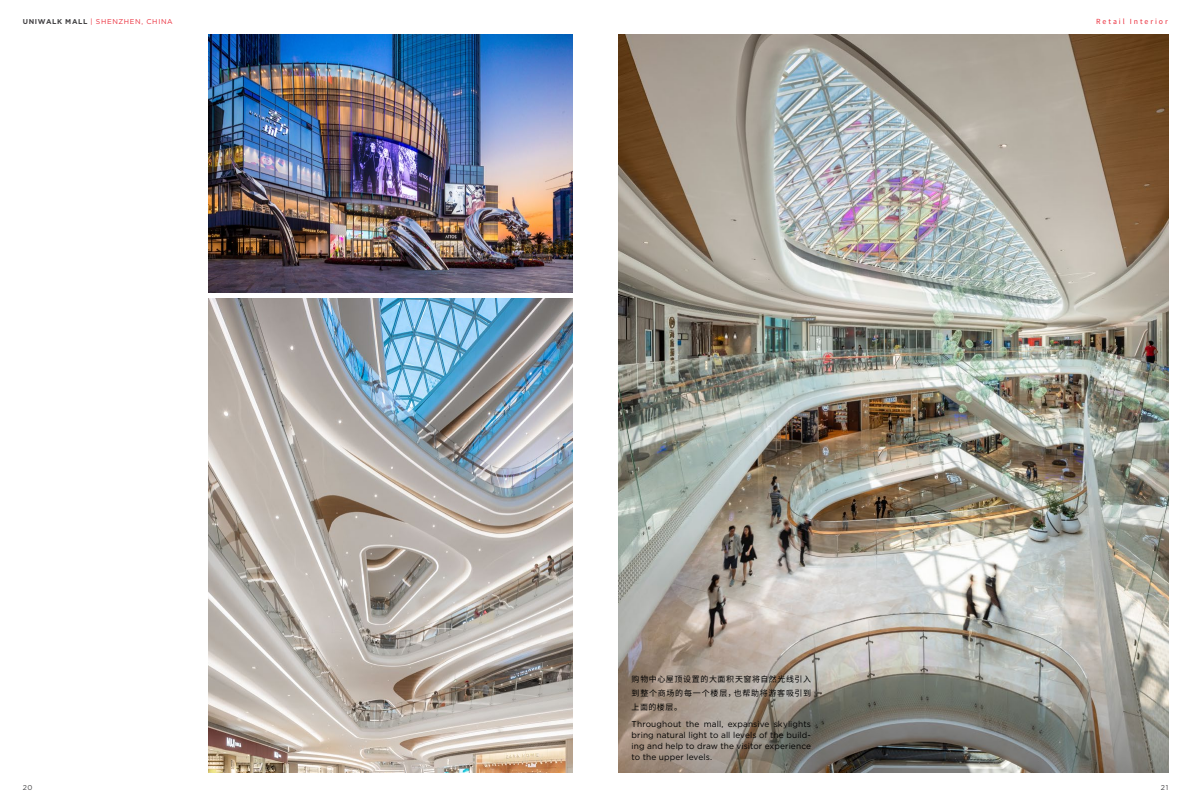
<style>
.page{position:relative;width:1191px;height:808px;background:#fff}
.page>*{position:absolute;margin:0;border:0;box-sizing:border-box;transform-origin:0 0}
.t1{font:8.5px/11px "Gotham";letter-spacing:.01em;color:#000;text-align:justify}
.t2{font:8px/14px "Noto Sans Hans";letter-spacing:.075em;color:#000;text-align:justify}
.t3{font:7px "Gotham";letter-spacing:.1em;color:#eb2c3a}
.t4{font:7px "Noto Sans Hans";letter-spacing:.275em;color:#eb2c3a}
.t5{font:7px "Gotham";color:#414042}
.s1{font-weight:700;color:#414042}
</style>
<div class="page">
<img style="left:208px;top:298px;width:365px;height:474px">
<img style="left:208px;top:34px;width:365px;height:258px">
<img style="left:618px;top:34px;width:550px;height:738px">
<p class="t3" style="left:23px;top:17px;width:152px"><span class="s1">UNIWALK MALL</span> | SHENZHEN, CHINA</p>
<p class="t4" style="left:1096px;top:17px;width:73px">Retail Interior</p>
<p class="t2" style="left:631px;top:673px;width:181px">购物中心屋顶设置的大面积天窗将自然光线引入到整个商场的每一个楼层，也帮助将游客吸引到上面的楼层。</p>
<p class="t1" style="left:631px;top:718px;width:181px">Throughout the mall, expansive skylights bring natural light to all levels of the build&shy;ing and help to draw the visitor experience to the upper levels.</p>
<p class="t5" style="left:23px;top:783px;width:11px">20</p>
<p class="t5" style="left:1160px;top:783px;width:9px">21</p>
</div>
